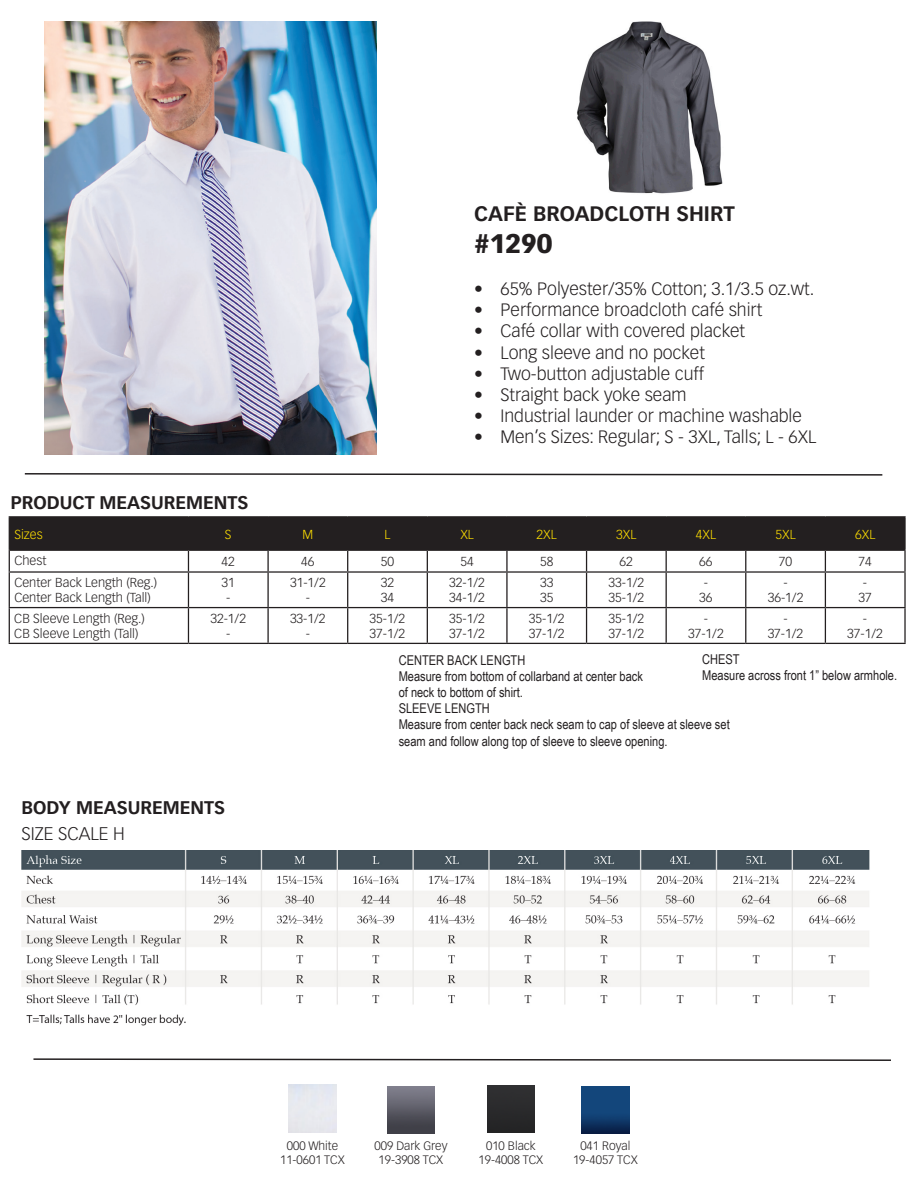
<style>
.page{position:relative;width:918px;height:1188px;background:#fff}
.page>*{position:absolute;margin:0;border:0;box-sizing:border-box;transform-origin:0 0}
.t1{font:900 26.4px "Vectora LT Pro";color:#231f20}
.t2{font:700 20.55px "Vectora LT Pro";color:#231f20}
.t3{font:700 18px "Vectora LT Pro";color:#231f20}
.t4{font:300 18px "Vectora LT Pro";color:#231f20}
.t5{font:300 17.55px "Vectora LT Pro";color:#231f20}
.t6{font:13.5px/16.2px "Arial Narrow";color:#231f20}
.t7{font:300 12.75px/15.3px "Vectora LT Pro";color:#231f20}
.t8{font:300 12.75px "Vectora LT Pro";color:#ffdf01}
.t9{font:300 12px/14.4px "Vectora LT Pro";color:#231f20;text-align:center}
</style>
<div class="page">
<hr style="left:9px;top:516px;width:179px;height:2px;background:#231f20">
<hr style="left:188px;top:516px;width:80px;height:2px;background:#231f20">
<hr style="left:268px;top:516px;width:80px;height:2px;background:#231f20">
<hr style="left:348px;top:516px;width:79px;height:2px;background:#231f20">
<hr style="left:427px;top:516px;width:80px;height:2px;background:#231f20">
<hr style="left:507px;top:516px;width:80px;height:2px;background:#231f20">
<hr style="left:587px;top:516px;width:79px;height:2px;background:#231f20">
<hr style="left:666px;top:516px;width:80px;height:2px;background:#231f20">
<hr style="left:746px;top:516px;width:79px;height:2px;background:#231f20">
<hr style="left:825px;top:516px;width:81px;height:2px;background:#231f20">
<hr style="left:904px;top:518px;width:2px;height:32px;background:#231f20">
<hr style="left:825px;top:550px;width:81px;height:1px;background:#231f20">
<svg style="left:9px;top:517px;width:896px;height:54px"></svg>
<hr style="left:904px;top:551px;width:2px;height:20px;background:#231f20">
<hr style="left:9px;top:571px;width:179px;height:2px;background:#231f20">
<hr style="left:9px;top:573px;width:1px;height:34px;background:#231f20">
<hr style="left:188px;top:571px;width:80px;height:2px;background:#231f20">
<hr style="left:188px;top:573px;width:1px;height:34px;background:#231f20">
<hr style="left:268px;top:571px;width:80px;height:2px;background:#231f20">
<hr style="left:267px;top:573px;width:2px;height:34px;background:#231f20">
<hr style="left:348px;top:571px;width:79px;height:2px;background:#231f20">
<hr style="left:347px;top:573px;width:1px;height:34px;background:#231f20">
<hr style="left:427px;top:571px;width:80px;height:2px;background:#231f20">
<hr style="left:427px;top:573px;width:1px;height:34px;background:#231f20">
<hr style="left:507px;top:571px;width:80px;height:2px;background:#231f20">
<hr style="left:506px;top:573px;width:2px;height:34px;background:#231f20">
<hr style="left:587px;top:571px;width:79px;height:2px;background:#231f20">
<hr style="left:586px;top:573px;width:1px;height:34px;background:#231f20">
<hr style="left:666px;top:571px;width:80px;height:2px;background:#231f20">
<hr style="left:666px;top:573px;width:1px;height:34px;background:#231f20">
<hr style="left:746px;top:571px;width:79px;height:2px;background:#231f20">
<hr style="left:745px;top:573px;width:1px;height:34px;background:#231f20">
<hr style="left:825px;top:571px;width:81px;height:2px;background:#231f20">
<hr style="left:825px;top:573px;width:1px;height:34px;background:#231f20">
<hr style="left:904px;top:573px;width:2px;height:34px;background:#231f20">
<hr style="left:9px;top:607px;width:179px;height:1px;background:#231f20">
<hr style="left:9px;top:608px;width:1px;height:35px;background:#231f20">
<hr style="left:188px;top:607px;width:80px;height:1px;background:#231f20">
<hr style="left:188px;top:608px;width:1px;height:35px;background:#231f20">
<hr style="left:268px;top:607px;width:80px;height:1px;background:#231f20">
<hr style="left:267px;top:608px;width:2px;height:35px;background:#231f20">
<hr style="left:348px;top:607px;width:79px;height:1px;background:#231f20">
<hr style="left:347px;top:608px;width:1px;height:35px;background:#231f20">
<hr style="left:427px;top:607px;width:80px;height:1px;background:#231f20">
<hr style="left:427px;top:608px;width:1px;height:35px;background:#231f20">
<hr style="left:507px;top:607px;width:80px;height:1px;background:#231f20">
<hr style="left:506px;top:608px;width:2px;height:35px;background:#231f20">
<hr style="left:587px;top:607px;width:79px;height:1px;background:#231f20">
<hr style="left:586px;top:608px;width:1px;height:35px;background:#231f20">
<hr style="left:666px;top:607px;width:80px;height:1px;background:#231f20">
<hr style="left:666px;top:608px;width:1px;height:35px;background:#231f20">
<hr style="left:746px;top:607px;width:79px;height:1px;background:#231f20">
<hr style="left:745px;top:608px;width:1px;height:35px;background:#231f20">
<hr style="left:825px;top:607px;width:81px;height:1px;background:#231f20">
<hr style="left:825px;top:608px;width:1px;height:35px;background:#231f20">
<hr style="left:904px;top:608px;width:2px;height:35px;background:#231f20">
<hr style="left:9px;top:643px;width:179px;height:1px;background:#231f20">
<hr style="left:188px;top:643px;width:80px;height:1px;background:#231f20">
<hr style="left:268px;top:643px;width:80px;height:1px;background:#231f20">
<hr style="left:348px;top:643px;width:79px;height:1px;background:#231f20">
<hr style="left:427px;top:643px;width:80px;height:1px;background:#231f20">
<hr style="left:507px;top:643px;width:80px;height:1px;background:#231f20">
<hr style="left:587px;top:643px;width:79px;height:1px;background:#231f20">
<hr style="left:666px;top:643px;width:80px;height:1px;background:#231f20">
<hr style="left:746px;top:643px;width:79px;height:1px;background:#231f20">
<hr style="left:825px;top:643px;width:81px;height:1px;background:#231f20">
<svg style="left:24px;top:473px;width:859px;height:3px"></svg>
<svg style="left:33px;top:1058px;width:858px;height:3px"></svg>
<img style="left:387px;top:1086px;width:48px;height:48px">
<div style="left:487px;top:1085px;width:48px;height:48px;background:#2a2a2c"></div>
<img style="left:577px;top:22px;width:146px;height:172px">
<img style="left:582px;top:1087px;width:47px;height:47px">
<img style="left:22px;top:851px;width:848px;height:175px">
<img style="left:44px;top:22px;width:333px;height:432px">
<h3 class="t3" style="left:11px;top:491px;width:239px">PRODUCT MEASUREMENTS</h3>
<h2 class="t2" style="left:474px;top:201px;width:262px">CAFÈ BROADCLOTH SHIRT</h2>
<h1 class="t1" style="left:474px;top:227px;width:80px">#1290</h1>
<h3 class="t5" style="left:474px;top:278px;width:342px">• 65% Polyester/35% Cotton; 3.1/3.5 oz.wt.</h3>
<h3 class="t5" style="left:474px;top:299px;width:290px">• Performance broadcloth café shirt</h3>
<h3 class="t5" style="left:474px;top:321px;width:273px">• Café collar with covered placket</h3>
<h3 class="t5" style="left:474px;top:342px;width:232px">• Long sleeve and no pocket</h3>
<h3 class="t5" style="left:474px;top:363px;width:231px">• Two-button adjustable cuff</h3>
<h3 class="t5" style="left:474px;top:384px;width:214px">• Straight back yoke seam</h3>
<h3 class="t5" style="left:474px;top:405px;width:329px">• Industrial launder or machine washable</h3>
<h3 class="t5" style="left:474px;top:426px;width:344px">• Men’s Sizes: Regular; S - 3XL, Talls; L - 6XL</h3>
<p class="t8" style="left:14px;top:526px;width:30px">Sizes</p>
<p class="t8" style="left:225px;top:526px;width:8px">S</p>
<p class="t8" style="left:303px;top:526px;width:12px">M</p>
<p class="t8" style="left:385px;top:526px;width:7px">L</p>
<p class="t8" style="left:460px;top:526px;width:15px">XL</p>
<p class="t8" style="left:537px;top:526px;width:22px">2XL</p>
<p class="t8" style="left:616px;top:526px;width:22px">3XL</p>
<p class="t8" style="left:696px;top:526px;width:22px">4XL</p>
<p class="t8" style="left:775px;top:526px;width:22px">5XL</p>
<p class="t8" style="left:855px;top:526px;width:22px">6XL</p>
<p class="t7" style="left:14px;top:553px;width:34px">Chest</p>
<p class="t7" style="left:222px;top:554px;width:15px">42</p>
<p class="t7" style="left:301px;top:554px;width:15px">46</p>
<p class="t7" style="left:381px;top:554px;width:15px">50</p>
<p class="t7" style="left:460px;top:554px;width:15px">54</p>
<p class="t7" style="left:540px;top:554px;width:15px">58</p>
<p class="t7" style="left:620px;top:554px;width:15px">62</p>
<p class="t7" style="left:699px;top:554px;width:15px">66</p>
<p class="t7" style="left:779px;top:554px;width:15px">70</p>
<p class="t7" style="left:858px;top:554px;width:15px">74</p>
<p class="t7" style="left:14px;top:575px;width:144px">Center Back Length (Reg.)<br>Center Back Length (Tall)</p>
<p class="t7" style="left:222px;top:575px;width:15px;text-align:center">31 -</p>
<p class="t7" style="left:290px;top:575px;width:37px;text-align:center">31-1/2 -</p>
<p class="t7" style="left:381px;top:575px;width:15px">32<br>34</p>
<p class="t7" style="left:449px;top:575px;width:37px">32-1/2<br>34-1/2</p>
<p class="t7" style="left:540px;top:575px;width:15px">33<br>35</p>
<p class="t7" style="left:608px;top:575px;width:37px">33-1/2<br>35-1/2</p>
<p class="t7" style="left:699px;top:575px;width:15px;text-align:center">-<br>36</p>
<p class="t7" style="left:768px;top:575px;width:37px;text-align:center">-<br>36-1/2</p>
<p class="t7" style="left:858px;top:575px;width:15px;text-align:center">-<br>37</p>
<p class="t7" style="left:14px;top:610px;width:132px">CB Sleeve Length (Reg.)<br>CB Sleeve Length (Tall)</p>
<p class="t7" style="left:210px;top:611px;width:37px;text-align:center">32-1/2 -</p>
<p class="t7" style="left:290px;top:611px;width:37px;text-align:center">33-1/2 -</p>
<p class="t7" style="left:370px;top:611px;width:37px">35-1/2<br>37-1/2</p>
<p class="t7" style="left:449px;top:611px;width:37px">35-1/2<br>37-1/2</p>
<p class="t7" style="left:529px;top:611px;width:37px">35-1/2<br>37-1/2</p>
<p class="t7" style="left:608px;top:611px;width:37px">35-1/2<br>37-1/2</p>
<p class="t7" style="left:688px;top:611px;width:37px;text-align:center">-<br>37-1/2</p>
<p class="t7" style="left:768px;top:611px;width:37px;text-align:center">-<br>37-1/2</p>
<p class="t7" style="left:847px;top:611px;width:37px;text-align:center">-<br>37-1/2</p>
<h3 class="t3" style="left:22px;top:797px;width:205px">BODY MEASUREMENTS</h3>
<h3 class="t4" style="left:22px;top:823px;width:105px">SIZE SCALE H</h3>
<p class="t6" style="left:702px;top:650px;width:197px">CHEST<br>Measure across front 1” below armhole.</p>
<p class="t6" style="left:399px;top:651px;width:333px">CENTER BACK LENGTH<br>Measure from bottom of collarband at center back<br>of neck to bottom of shirt.<br>SLEEVE LENGTH<br>Measure from center back neck seam to cap of sleeve at sleeve set seam and follow along top of sleeve to sleeve opening.</p>
<p class="t9" style="left:280px;top:1139px;width:66px">000 White<br>11-0601 TCX</p>
<p class="t9" style="left:375px;top:1139px;width:74px">009 Dark Grey<br>19-3908 TCX</p>
<p class="t9" style="left:573px;top:1139px;width:66px">041 Royal<br>19-4057 TCX</p>
<p class="t9" style="left:479px;top:1139px;width:66px">010 Black<br>19-4008 TCX</p>
</div>
